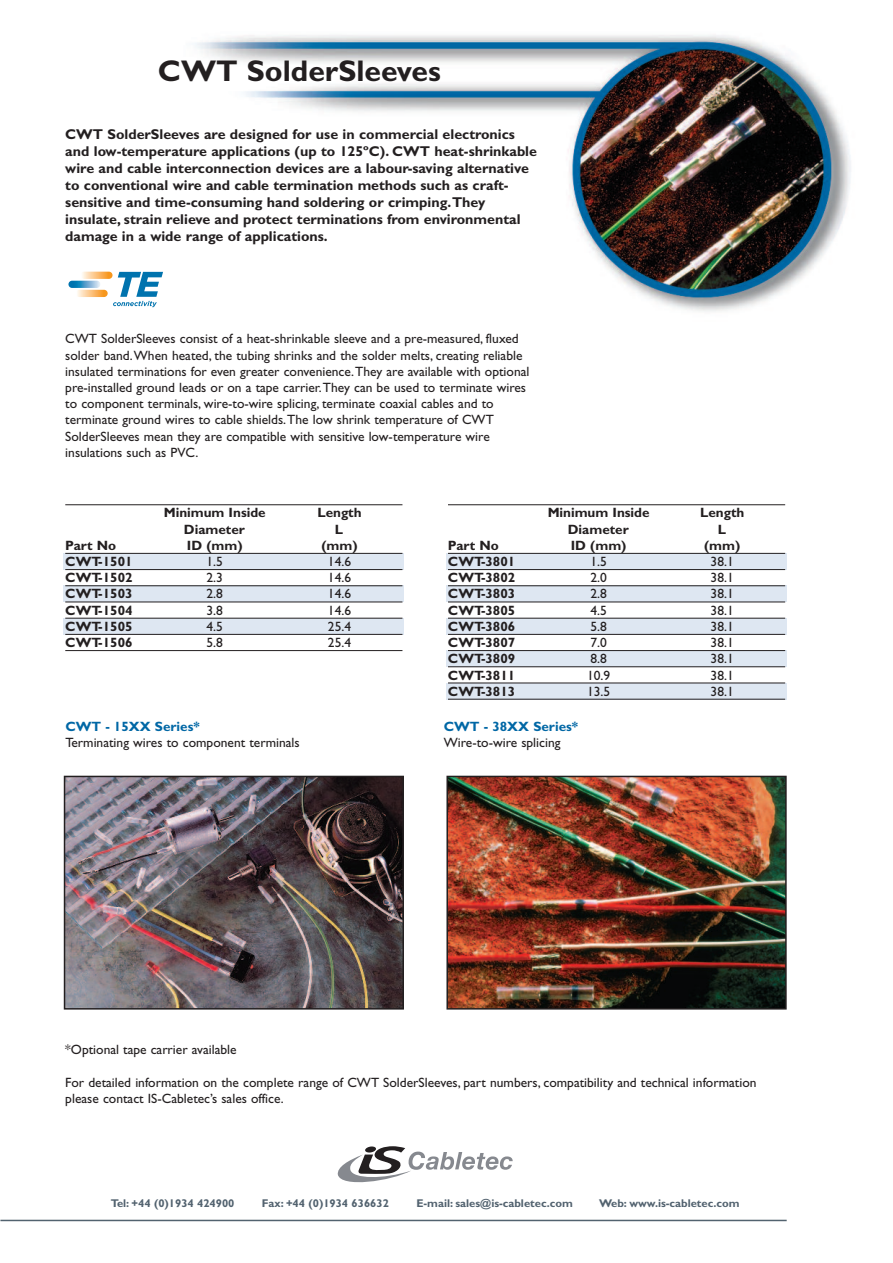
<style>
.page{position:relative;width:893px;height:1263px;background:#fff}
.page>*{position:absolute;margin:0;border:0;box-sizing:border-box;transform-origin:0 0}
.t1{font:700 30px "Gill Sans";color:#231f20}
.t2{font:700 14.25px/17.1px "Gill Sans";color:#231f20}
.t3{font:13.5px/16.2px "Gill Sans";color:#231f20}
.t4{font:700 13.5px "Gill Sans";color:#231f20}
.t5{font:700 13.5px "Gill Sans";color:#0067a5}
.t6{font:700 11.25px "Gill Sans";color:#52626f}
</style>
<div class="page">
<img style="left:2px;top:35px;width:849px;height:1187px">
<hr style="left:0;top:1220px;width:787px;height:1px;background:#52626f">
<svg style="left:338px;top:1146px;width:175px;height:36px"></svg>
<div style="left:64px;top:553px;width:340px;height:16px;background:#dee7f2"></div>
<div style="left:64px;top:586px;width:340px;height:16px;background:#dee7f2"></div>
<div style="left:64px;top:618px;width:340px;height:16px;background:#dee7f2"></div>
<hr style="left:65px;top:504px;width:337px;height:1px;background:#231f20">
<hr style="left:65px;top:553px;width:337px;height:1px;background:#231f20">
<hr style="left:65px;top:569px;width:337px;height:1px;background:#231f20">
<hr style="left:65px;top:585px;width:337px;height:1px;background:#231f20">
<hr style="left:65px;top:602px;width:337px;height:1px;background:#231f20">
<hr style="left:65px;top:618px;width:337px;height:1px;background:#231f20">
<hr style="left:65px;top:634px;width:337px;height:1px;background:#231f20">
<hr style="left:65px;top:650px;width:337px;height:1px;background:#231f20">
<div style="left:446px;top:553px;width:341px;height:16px;background:#dee7f2"></div>
<div style="left:446px;top:586px;width:341px;height:16px;background:#dee7f2"></div>
<div style="left:446px;top:618px;width:341px;height:16px;background:#dee7f2"></div>
<div style="left:446px;top:651px;width:341px;height:16px;background:#dee7f2"></div>
<div style="left:446px;top:683px;width:341px;height:16px;background:#dee7f2"></div>
<hr style="left:448px;top:504px;width:337px;height:1px;background:#231f20">
<hr style="left:448px;top:553px;width:337px;height:1px;background:#231f20">
<hr style="left:448px;top:569px;width:337px;height:1px;background:#231f20">
<hr style="left:448px;top:585px;width:337px;height:1px;background:#231f20">
<hr style="left:448px;top:602px;width:337px;height:1px;background:#231f20">
<hr style="left:448px;top:618px;width:337px;height:1px;background:#231f20">
<hr style="left:448px;top:634px;width:337px;height:1px;background:#231f20">
<hr style="left:448px;top:650px;width:337px;height:1px;background:#231f20">
<hr style="left:448px;top:666px;width:337px;height:1px;background:#231f20">
<hr style="left:448px;top:683px;width:337px;height:1px;background:#231f20">
<hr style="left:448px;top:699px;width:337px;height:1px;background:#231f20">
<img style="left:67px;top:779px;width:334px;height:227px">
<div style="left:64px;top:776px;width:340px;height:233px;border:2px solid #231f20"></div>
<img style="left:449px;top:779px;width:335px;height:227px">
<div style="left:446px;top:776px;width:341px;height:233px;border:2px solid #231f20"></div>
<svg style="left:81px;top:272px;width:32px;height:7px"></svg>
<svg style="left:76px;top:290px;width:32px;height:7px"></svg>
<svg style="left:68px;top:281px;width:32px;height:7px"></svg>
<svg style="left:113px;top:272px;width:50px;height:35px"></svg>
<h1 class="t1" style="left:158px;top:60px;width:284px">CWT SolderSleeves</h1>
<p class="t2" style="left:65px;top:127px;width:473px">CWT SolderSleeves are designed for use in commercial electronics and low-temperature applications (up to 125ºC). CWT heat-shrinkable wire and cable interconnection devices are a labour-saving alternative to conventional wire and cable termination methods such as craft&shy;sensitive and time-consuming hand soldering or crimping.They insulate, strain relieve and protect terminations from environmental damage in a wide range of applications.</p>
<p class="t3" style="left:65px;top:332px;width:466px">CWT SolderSleeves consist of a heat-shrinkable sleeve and a pre-measured, fluxed solder band.When heated, the tubing shrinks and the solder melts, creating reliable insulated terminations for even greater convenience.They are available with optional pre-installed ground leads or on a tape carrier.They can be used to terminate wires to component terminals, wire-to-wire splicing, terminate coaxial cables and to terminate ground wires to cable shields.The low shrink temperature of CWT SolderSleeves mean they are compatible with sensitive low-temperature wire insulations such as PVC.</p>
<p class="t4" style="left:164px;top:508px;width:103px">Minimum Inside</p>
<p class="t4" style="left:317px;top:508px;width:46px">Length</p>
<p class="t4" style="left:184px;top:524px;width:63px">Diameter</p>
<p class="t4" style="left:335px;top:524px;width:10px">L</p>
<p class="t4" style="left:548px;top:508px;width:103px">Minimum Inside</p>
<p class="t4" style="left:700px;top:508px;width:46px">Length</p>
<p class="t4" style="left:568px;top:524px;width:63px">Diameter</p>
<p class="t4" style="left:718px;top:524px;width:10px">L</p>
<p class="t4" style="left:65px;top:540px;width:52px">Part No</p>
<p class="t4" style="left:187px;top:540px;width:57px">ID (mm)</p>
<p class="t4" style="left:321px;top:540px;width:38px">(mm)</p>
<p class="t4" style="left:65px;top:556px;width:69px">CWT-1501</p>
<p class="t3" style="left:207px;top:555px;width:18px">1.5</p>
<p class="t3" style="left:328px;top:555px;width:25px">14.6</p>
<p class="t4" style="left:65px;top:573px;width:69px">CWT-1502</p>
<p class="t3" style="left:207px;top:571px;width:18px">2.3</p>
<p class="t3" style="left:328px;top:571px;width:25px">14.6</p>
<p class="t4" style="left:65px;top:589px;width:69px">CWT-1503</p>
<p class="t3" style="left:207px;top:587px;width:18px">2.8</p>
<p class="t3" style="left:328px;top:587px;width:25px">14.6</p>
<p class="t4" style="left:65px;top:605px;width:69px">CWT-1504</p>
<p class="t3" style="left:207px;top:603px;width:18px">3.8</p>
<p class="t3" style="left:328px;top:603px;width:25px">14.6</p>
<p class="t4" style="left:65px;top:621px;width:69px">CWT-1505</p>
<p class="t3" style="left:207px;top:619px;width:18px">4.5</p>
<p class="t3" style="left:328px;top:619px;width:25px">25.4</p>
<p class="t4" style="left:65px;top:637px;width:69px">CWT-1506</p>
<p class="t3" style="left:207px;top:636px;width:18px">5.8</p>
<p class="t3" style="left:328px;top:636px;width:25px">25.4</p>
<p class="t4" style="left:448px;top:540px;width:52px">Part No</p>
<p class="t4" style="left:571px;top:540px;width:57px">ID (mm)</p>
<p class="t4" style="left:704px;top:540px;width:38px">(mm)</p>
<p class="t4" style="left:448px;top:556px;width:69px">CWT-3801</p>
<p class="t3" style="left:590px;top:555px;width:18px">1.5</p>
<p class="t3" style="left:711px;top:555px;width:25px">38.1</p>
<p class="t4" style="left:448px;top:573px;width:69px">CWT-3802</p>
<p class="t3" style="left:590px;top:571px;width:18px">2.0</p>
<p class="t3" style="left:711px;top:571px;width:25px">38.1</p>
<p class="t4" style="left:448px;top:589px;width:69px">CWT-3803</p>
<p class="t3" style="left:590px;top:587px;width:18px">2.8</p>
<p class="t3" style="left:711px;top:587px;width:25px">38.1</p>
<p class="t4" style="left:448px;top:605px;width:69px">CWT-3805</p>
<p class="t3" style="left:590px;top:603px;width:18px">4.5</p>
<p class="t3" style="left:711px;top:603px;width:25px">38.1</p>
<p class="t4" style="left:448px;top:621px;width:69px">CWT-3806</p>
<p class="t3" style="left:590px;top:619px;width:18px">5.8</p>
<p class="t3" style="left:711px;top:619px;width:25px">38.1</p>
<p class="t4" style="left:448px;top:637px;width:69px">CWT-3807</p>
<p class="t3" style="left:590px;top:636px;width:18px">7.0</p>
<p class="t3" style="left:711px;top:636px;width:25px">38.1</p>
<p class="t4" style="left:448px;top:654px;width:69px">CWT-3809</p>
<p class="t3" style="left:590px;top:652px;width:18px">8.8</p>
<p class="t3" style="left:711px;top:652px;width:25px">38.1</p>
<p class="t4" style="left:448px;top:670px;width:69px">CWT-3811</p>
<p class="t3" style="left:587px;top:668px;width:25px">10.9</p>
<p class="t3" style="left:711px;top:668px;width:25px">38.1</p>
<p class="t4" style="left:448px;top:686px;width:69px">CWT-3813</p>
<p class="t3" style="left:587px;top:684px;width:25px">13.5</p>
<p class="t3" style="left:711px;top:684px;width:25px">38.1</p>
<p class="t5" style="left:65px;top:721px;width:136px">CWT - 15XX Series*</p>
<p class="t5" style="left:444px;top:721px;width:136px">CWT - 38XX Series*</p>
<p class="t3" style="left:65px;top:736px;width:236px">Terminating wires to component terminals</p>
<p class="t3" style="left:444px;top:736px;width:118px">Wire-to-wire splicing</p>
<p class="t3" style="left:65px;top:1043px;width:173px">*Optional tape carrier available</p>
<p class="t3" style="left:65px;top:1075px;width:693px">For detailed information on the complete range of CWT SolderSleeves, part numbers, compatibility and technical information please contact IS-Cabletec’s sales office.</p>
<p class="t6" style="left:111px;top:1199px;width:125px">Tel: +44 (0)1934 424900</p>
<p class="t6" style="left:262px;top:1199px;width:128px">Fax: +44 (0)1934 636632</p>
<p class="t6" style="left:416px;top:1199px;width:158px">E-mail: sales@is-cabletec.com</p>
<p class="t6" style="left:599px;top:1199px;width:142px">Web: www.is-cabletec.com</p>
</div>
